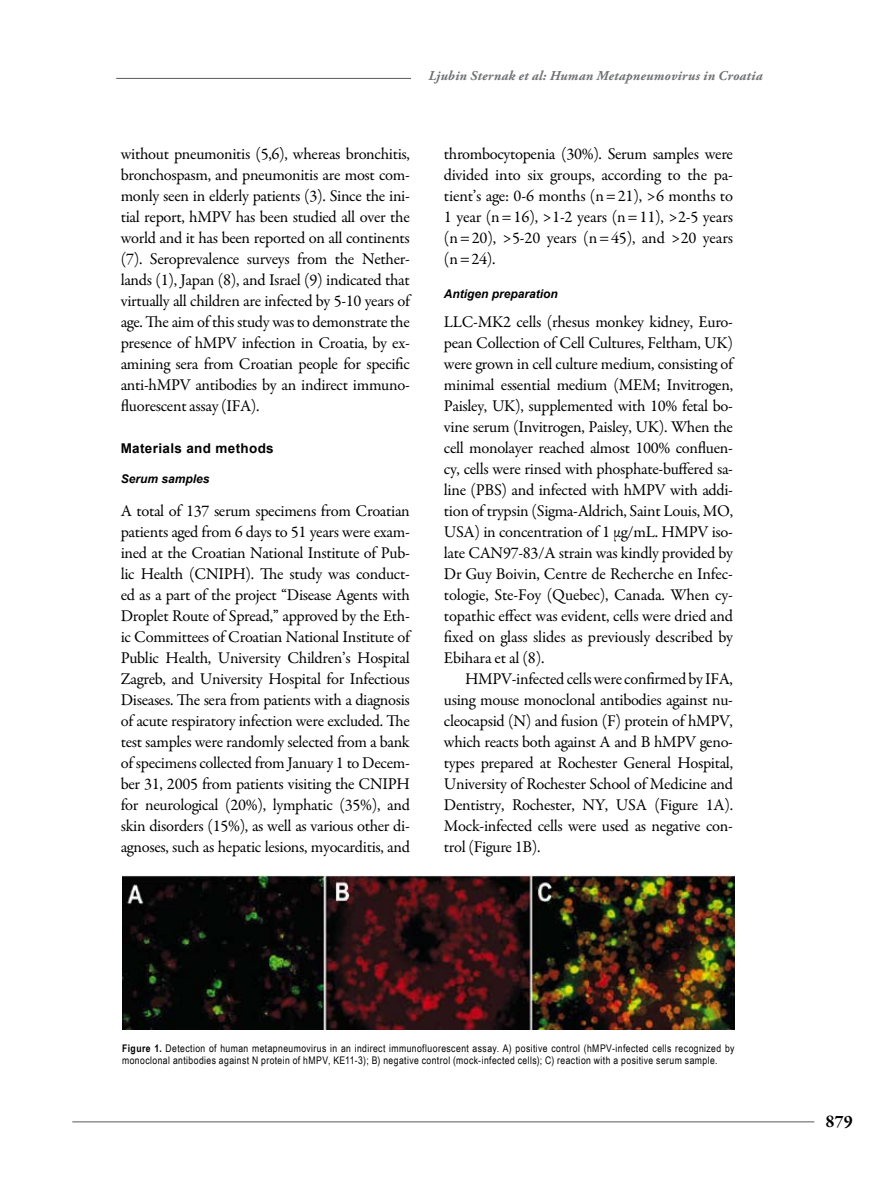
<style>
.page{position:relative;width:893px;height:1191px;background:#fff}
.page>*{position:absolute;margin:0;border:0;box-sizing:border-box;transform-origin:0 0}
.t1{font:700 18px "Garamond Premr Pro";color:#000}
.t2{font:16.5px/21px "Garamond Premr Pro";letter-spacing:-.02em;color:#000;text-align:justify}
.t3{font:italic 700 13.5px "Adobe Garamond Pro";letter-spacing:.02em;color:#707173}
.t4{font:700 13.5px "Arial";letter-spacing:.025em;color:#000}
.t5{font:italic 700 12px "Arial";color:#000}
.t6{font:10.5px/12.6px "Arial Narrow";letter-spacing:.04em;color:#000}
.s1{font-weight:700}
</style>
<div class="page">
<hr style="left:72px;top:1121px;width:742px;height:1px;background:#58585a">
<hr style="left:116px;top:78px;width:295px;height:1px;background:#58585a">
<img style="left:122px;top:875px;width:612px;height:154px">
<p class="t3" style="left:428px;top:68px;width:336px">Ljubin Sternak et al: Human Metapneumovirus in Croatia</p>
<p class="t2" style="left:121px;top:144px;width:291px">without pneumonitis (5,6), whereas bronchitis, bronchospasm, and pneumonitis are most com&shy;monly seen in elderly patients (3). Since the ini&shy;tial report, hMPV has been studied all over the world and it has been reported on all continents (7). Seroprevalence surveys from the Nether&shy;lands (1), Japan (8), and Israel (9) indicated that virtually all children are infected by 5-10 years of age. The aim of this study was to demonstrate the presence of hMPV infection in Croatia, by ex&shy;amining sera from Croatian people for specific anti-hMPV antibodies by an indirect immuno&shy;fluorescent assay (IFA).</p>
<p class="t4" style="left:121px;top:439px;width:155px">Materials and methods</p>
<p class="t5" style="left:121px;top:471px;width:90px">Serum samples</p>
<p class="t2" style="left:121px;top:501px;width:291px">A total of 137 serum specimens from Croatian patients aged from 6 days to 51 years were exam&shy;ined at the Croatian National Institute of Pub&shy;lic Health (CNIPH). The study was conduct&shy;ed as a part of the project “Disease Agents with Droplet Route of Spread,” approved by the Eth&shy;ic Committees of Croatian National Institute of Public Health, University Children’s Hospital Zagreb, and University Hospital for Infectious Diseases. The sera from patients with a diagnosis of acute respiratory infection were excluded. The test samples were randomly selected from a bank of specimens collected from January 1 to Decem&shy;ber 31, 2005 from patients visiting the CNIPH for neurological (20%), lymphatic (35%), and skin disorders (15%), as well as various other di&shy;agnoses, such as hepatic lesions, myocarditis, and</p>
<p class="t2" style="left:444px;top:144px;width:291px">thrombocytopenia (30%). Serum samples were divided into six groups, according to the pa&shy;tient’s age: 0-6 months (n=21), &gt;6 months to 1 year (n=16), &gt;1-2 years (n=11), &gt;2-5 years (n=20), &gt;5-20 years (n=45), and &gt;20 years (n=24).</p>
<p class="t5" style="left:444px;top:286px;width:116px">Antigen preparation</p>
<p class="t2" style="left:444px;top:312px;width:291px">LLC-MK2 cells (rhesus monkey kidney, Euro&shy;pean Collection of Cell Cultures, Feltham, UK) were grown in cell culture medium, consisting of minimal essential medium (MEM; Invitrogen, Paisley, UK), supplemented with 10% fetal bo&shy;vine serum (Invitrogen, Paisley, UK). When the cell monolayer reached almost 100% confluen&shy;cy, cells were rinsed with phosphate-buffered sa&shy;line (PBS) and infected with hMPV with addi&shy;tion of trypsin (Sigma-Aldrich, Saint Louis, MO, USA) in concentration of 1 μg/mL. HMPV iso&shy;late CAN97-83/A strain was kindly provided by Dr Guy Boivin, Centre de Recherche en Infec&shy;tologie, Ste-Foy (Quebec), Canada. When cy&shy;topathic effect was evident, cells were dried and fixed on glass slides as previously described by Ebihara et al (8).</p>
<p class="t2" style="left:444px;top:669px;width:291px;text-indent:21px">HMPV-infected cells were confirmed by IFA, using mouse monoclonal antibodies against nu&shy;cleocapsid (N) and fusion (F) protein of hMPV, which reacts both against A and B hMPV geno&shy;types prepared at Rochester General Hospital, University of Rochester School of Medicine and Dentistry, Rochester, NY, USA (Figure 1A).<br>Mock-infected cells were used as negative con&shy;trol (Figure 1B).</p>
<p class="t6" style="left:122px;top:1041px;width:614px"><span class="s1">Figure 1.</span> Detection of human metapneumovirus in an indirect immunofluorescent assay. A) positive control (hMPV-infected cells recognized by monoclonal antibodies against N protein of hMPV, KE11-3); B) negative control (mock-infected cells); C) reaction with a positive serum sample.</p>
<p class="t1" style="left:826px;top:1110px;width:29px">879</p>
</div>
